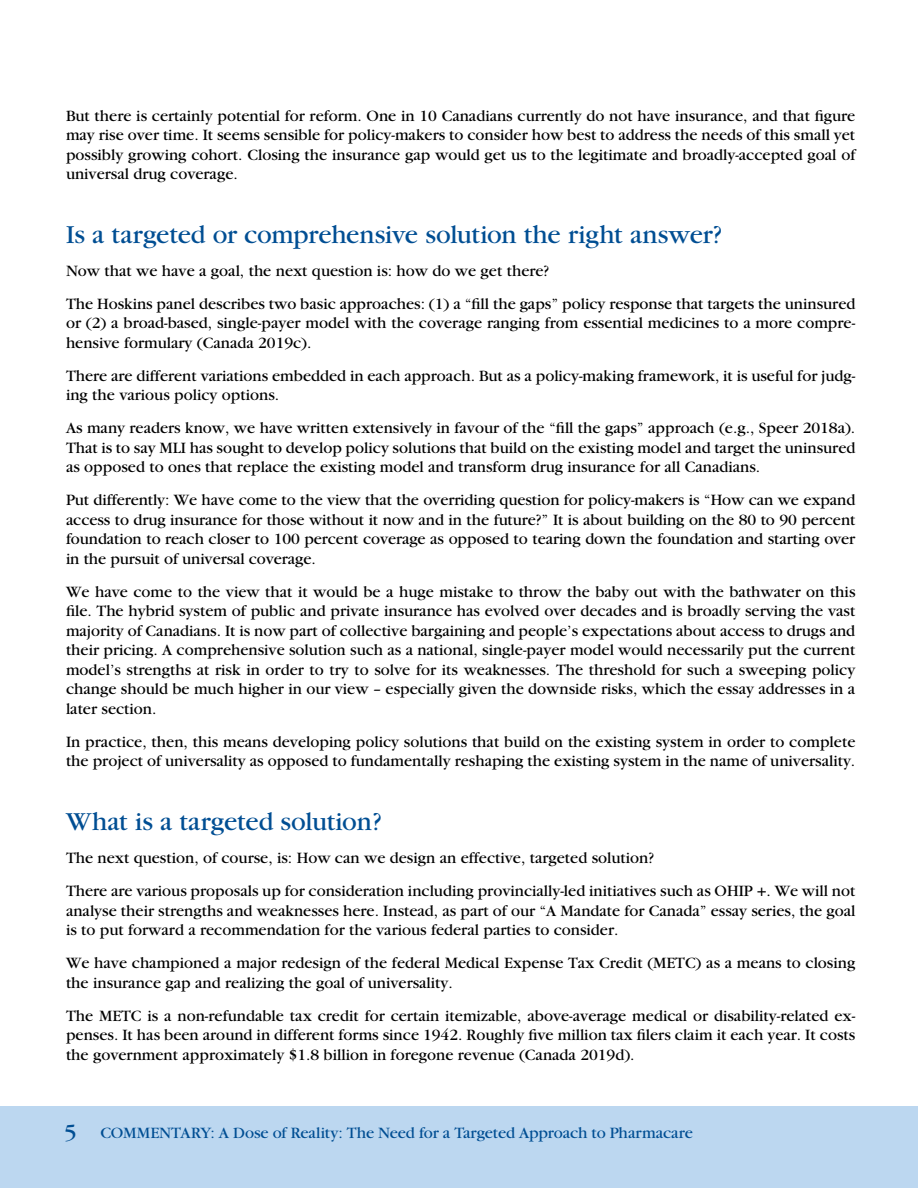
<style>
.page{position:relative;width:918px;height:1188px;background:#fff}
.page>*{position:absolute;margin:0;border:0;box-sizing:border-box;transform-origin:0 0}
.t1{font:27px "Garamond";letter-spacing:-.005em;color:#004e93}
.t2{font:16.5px/19.5px "Garamond";color:#000}
.t3{font:16.5px "Garamond";letter-spacing:-.01em;color:#004e93}
.s1{font-size:24px}
</style>
<div class="page">
<div style="left:0;top:1106px;width:918px;height:82px;background:#bcd7f0"></div>
<p class="t2" style="left:66px;top:106px;width:791px;text-align:justify">But there is certainly potential for reform. One in 10 Canadians currently do not have insurance, and that figure may rise over time. It seems sensible for policy-makers to consider how best to address the needs of this small yet possibly growing cohort. Closing the insurance gap would get us to the legitimate and broadly-accepted goal of universal drug coverage.</p>
<h1 class="t1" style="left:66px;top:220px;width:658px">Is a targeted or comprehensive solution the right answer?</h1>
<p class="t2" style="left:66px;top:254px;width:791px;line-height:33px">Now that we have a goal, the next question is: how do we get there?<br>The Hoskins panel describes two basic approaches: (1) a “fill the gaps” policy response that targets the uninsured</p>
<p class="t2" style="left:66px;top:314px;width:791px">or (2) a broad-based, single-payer model with the coverage ranging from essential medicines to a more compre&shy;hensive formulary (Canada 2019c).</p>
<p class="t2" style="left:66px;top:366px;width:791px">There are different variations embedded in each approach. But as a policy-making framework, it is useful for judg&shy;ing the various policy options.</p>
<p class="t2" style="left:66px;top:419px;width:791px;text-align:justify">As many readers know, we have written extensively in favour of the “fill the gaps” approach (e.g., Speer 2018a).<br>That is to say MLI has sought to develop policy solutions that build on the existing model and target the uninsured as opposed to ones that replace the existing model and transform drug insurance for all Canadians.</p>
<p class="t2" style="left:66px;top:491px;width:791px;text-align:justify">Put differently: We have come to the view that the overriding question for policy-makers is “How can we expand access to drug insurance for those without it now and in the future?” It is about building on the 80 to 90 percent foundation to reach closer to 100 percent coverage as opposed to tearing down the foundation and starting over in the pursuit of universal coverage.</p>
<p class="t2" style="left:66px;top:582px;width:791px;text-align:justify">We have come to the view that it would be a huge mistake to throw the baby out with the bathwater on this file. The hybrid system of public and private insurance has evolved over decades and is broadly serving the vast majority of Canadians. It is now part of collective bargaining and people’s expectations about access to drugs and their pricing. A comprehensive solution such as a national, single-payer model would necessarily put the current model’s strengths at risk in order to try to solve for its weaknesses. The threshold for such a sweeping policy change should be much higher in our view – especially given the downside risks, which the essay addresses in a later section.</p>
<p class="t2" style="left:66px;top:732px;width:791px">In practice, then, this means developing policy solutions that build on the existing system in order to complete the project of universality as opposed to fundamentally reshaping the existing system in the name of universality.</p>
<h1 class="t1" style="left:66px;top:808px;width:318px">What is a targeted solution?</h1>
<p class="t2" style="left:66px;top:842px;width:791px;line-height:33px">The next question, of course, is: How can we design an effective, targeted solution?<br>There are various proposals up for consideration including provincially-led initiatives such as OHIP +. We will not</p>
<p class="t2" style="left:66px;top:901px;width:791px">analyse their strengths and weaknesses here. Instead, as part of our “A Mandate for Canada” essay series, the goal is to put forward a recommendation for the various federal parties to consider.</p>
<p class="t2" style="left:66px;top:953px;width:791px">We have championed a major redesign of the federal Medical Expense Tax Credit (METC) as a means to closing the insurance gap and realizing the goal of universality.</p>
<p class="t2" style="left:66px;top:1006px;width:791px;text-align:justify">The METC is a non-refundable tax credit for certain itemizable, above-average medical or disability-related ex&shy;penses. It has been around in different forms since 1942. Roughly five million tax filers claim it each year. It costs the government approximately $1.8 billion in foregone revenue (Canada 2019d).</p>
<p class="t3" style="left:64px;top:1125px;width:630px"><span class="s1">5</span> COMMENTARY: A Dose of Reality: The Need for a Targeted Approach to Pharmacare</p>
</div>
